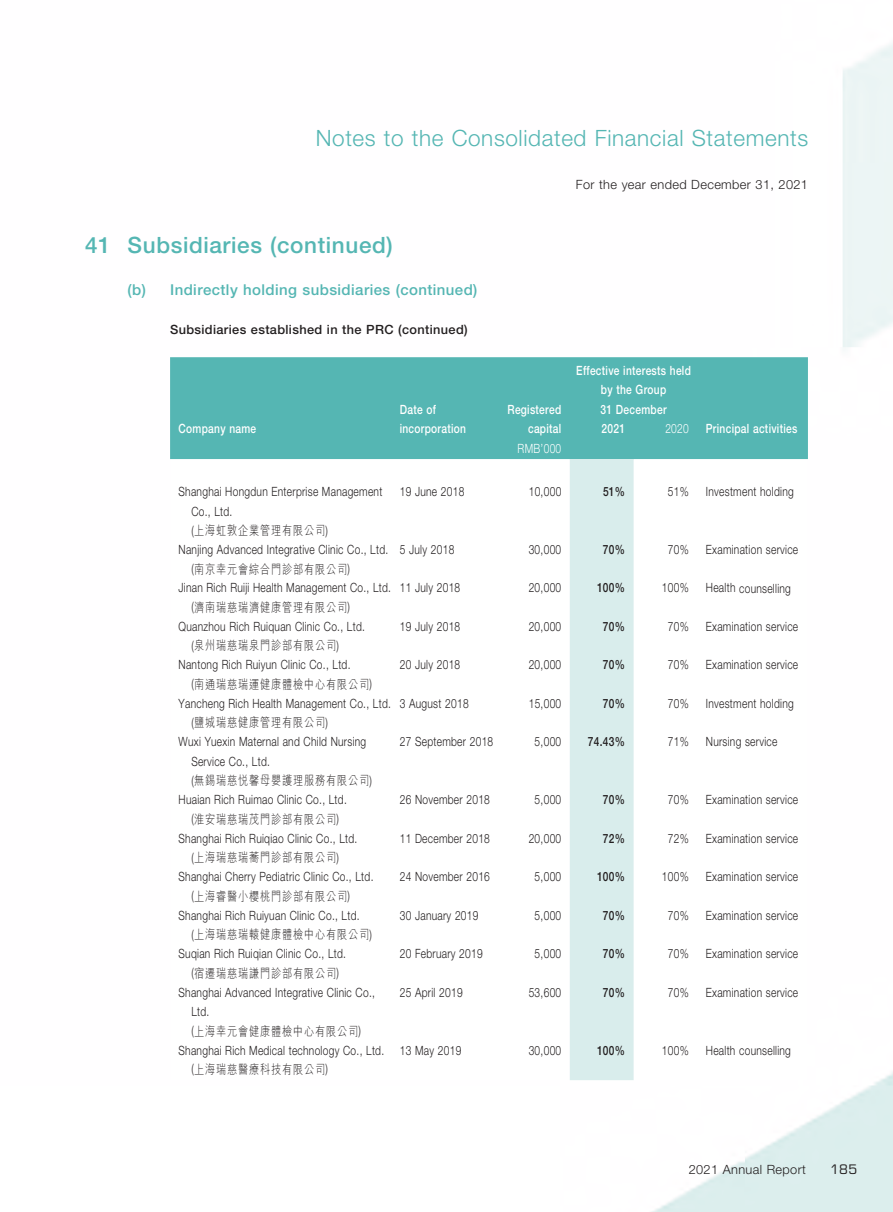
<style>
.page{position:relative;width:893px;height:1212px;background:#fff}
.page>*{position:absolute;margin:0;border:0;box-sizing:border-box;transform-origin:0 0}
.t1{font:300 22.5px "Helvetica Neue LT Std";letter-spacing:.03em;color:#55b6b3}
.t2{font:500 22.5px "Helvetica Neue LT Std";letter-spacing:.03em;color:#55b6b3}
.t3{font:500 15px "Helvetica Neue LT Std";letter-spacing:.03em;color:#55b6b3}
.t4{font:300 12.75px/19.5px "Helvetica Neue LT Std";letter-spacing:.03em;color:#231f20;scale:.8 1}
.t5{font:300 12.75px "M Hei HK";letter-spacing:.08em;color:#231f20;scale:.8 1}
.t6{font:500 12.75px/19.5px "Helvetica Neue LT Std";letter-spacing:.03em;color:#fff;scale:.8 1}
.t7{font:500 12.75px "Helvetica Neue LT Std";letter-spacing:.03em;color:#231f20;scale:.8 1}
.t8{font:300 12.75px "Helvetica Neue LT Std";letter-spacing:.03em;color:#231f20}
.t9{font:500 12.75px "Helvetica Neue LT Std";letter-spacing:.03em;color:#231f20}
.t10{font:300 12.75px "Helvetica Neue LT Std";letter-spacing:.03em;color:#fff;scale:.8 1}
.t11{font:12.75px "Eurostile LT Std";color:#231f20}
.s1{font-family:"Helvetica Neue LT Std"}
</style>
<div class="page">
<div style="left:170px;top:357px;width:638px;height:102px;background:#55b6b3"></div>
<div style="left:570px;top:459px;width:64px;height:621px;background:#d9edec"></div>
<h1 class="t1" style="left:316px;top:124px;width:494px">Notes to the Consolidated Financial Statements</h1>
<p class="t8" style="left:576px;top:177px;width:234px">For the year ended December 31, 2021</p>
<h1 class="t2" style="left:85px;top:231px;width:309px">41 Subsidiaries (continued)</h1>
<p class="t3" style="left:128px;top:280px;width:351px">(b) Indirectly holding subsidiaries (continued)</p>
<p class="t9" style="left:170px;top:321px;width:299px">Subsidiaries established in the PRC (continued)</p>
<p class="t6" style="left:179px;top:419px;width:99px">Company name</p>
<p class="t6" style="left:400px;top:399px;width:84px">Date of incorporation</p>
<p class="t6" style="left:508px;top:399px;width:69px;text-align:right">Registered capital</p>
<p class="t10" style="left:518px;top:440px;width:56px">RMB’000</p>
<p class="t6" style="left:576px;top:360px;width:145px;text-align:center">Effective interests held by the Group</p>
<p class="t6" style="left:601px;top:399px;width:84px">31 December<br>2021</p>
<p class="t10" style="left:665px;top:421px;width:31px">2020</p>
<p class="t6" style="left:706px;top:419px;width:116px">Principal activities</p>
<p class="t4" style="left:191px;top:481px;width:240px;text-indent:-13px">Shanghai Hongdun Enterprise Management<br>Co., Ltd.</p>
<p class="t5" style="left:191px;top:524px;width:172px"><span class="s1">(</span>上海虹敦企業管理有限公司<span class="s1">)</span></p>
<p class="t4" style="left:400px;top:481px;width:82px">19 June 2018</p>
<p class="t4" style="left:529px;top:481px;width:42px">10,000</p>
<p class="t7" style="left:603px;top:484px;width:29px">51%</p>
<p class="t4" style="left:668px;top:481px;width:28px">51%</p>
<p class="t4" style="left:706px;top:481px;width:111px">Investment holding</p>
<p class="t4" style="left:179px;top:539px;width:264px">Nanjing Advanced Integrative Clinic Co., Ltd.</p>
<p class="t5" style="left:191px;top:562px;width:200px"><span class="s1">(</span>南京幸元會綜合門診部有限公司<span class="s1">)</span></p>
<p class="t4" style="left:400px;top:539px;width:70px">5 July 2018</p>
<p class="t4" style="left:529px;top:539px;width:42px">30,000</p>
<p class="t7" style="left:603px;top:542px;width:29px">70%</p>
<p class="t4" style="left:668px;top:539px;width:28px">70%</p>
<p class="t4" style="left:706px;top:539px;width:117px">Examination service</p>
<p class="t4" style="left:179px;top:578px;width:267px">Jinan Rich Ruiji Health Management Co., Ltd.</p>
<p class="t5" style="left:191px;top:601px;width:200px"><span class="s1">(</span>濟南瑞慈瑞濟健康管理有限公司<span class="s1">)</span></p>
<p class="t4" style="left:400px;top:578px;width:77px">11 July 2018</p>
<p class="t4" style="left:529px;top:578px;width:42px">20,000</p>
<p class="t7" style="left:597px;top:580px;width:37px">100%</p>
<p class="t4" style="left:662px;top:578px;width:35px">100%</p>
<p class="t4" style="left:706px;top:578px;width:108px">Health counselling</p>
<p class="t4" style="left:179px;top:616px;width:234px">Quanzhou Rich Ruiquan Clinic Co., Ltd.</p>
<p class="t5" style="left:191px;top:639px;width:186px"><span class="s1">(</span>泉州瑞慈瑞泉門診部有限公司<span class="s1">)</span></p>
<p class="t4" style="left:400px;top:616px;width:77px">19 July 2018</p>
<p class="t4" style="left:529px;top:616px;width:42px">20,000</p>
<p class="t7" style="left:603px;top:619px;width:29px">70%</p>
<p class="t4" style="left:668px;top:616px;width:28px">70%</p>
<p class="t4" style="left:706px;top:616px;width:117px">Examination service</p>
<p class="t4" style="left:179px;top:655px;width:217px">Nantong Rich Ruiyun Clinic Co., Ltd.</p>
<p class="t5" style="left:191px;top:678px;width:227px"><span class="s1">(</span>南通瑞慈瑞運健康體檢中心有限公司<span class="s1">)</span></p>
<p class="t4" style="left:400px;top:655px;width:77px">20 July 2018</p>
<p class="t4" style="left:529px;top:655px;width:42px">20,000</p>
<p class="t7" style="left:603px;top:657px;width:29px">70%</p>
<p class="t4" style="left:668px;top:655px;width:28px">70%</p>
<p class="t4" style="left:706px;top:655px;width:117px">Examination service</p>
<p class="t4" style="left:179px;top:693px;width:267px">Yancheng Rich Health Management Co., Ltd.</p>
<p class="t5" style="left:191px;top:716px;width:172px"><span class="s1">(</span>鹽城瑞慈健康管理有限公司<span class="s1">)</span></p>
<p class="t4" style="left:400px;top:693px;width:88px">3 August 2018</p>
<p class="t4" style="left:529px;top:693px;width:42px">15,000</p>
<p class="t7" style="left:603px;top:696px;width:29px">70%</p>
<p class="t4" style="left:668px;top:693px;width:28px">70%</p>
<p class="t4" style="left:706px;top:693px;width:111px">Investment holding</p>
<p class="t4" style="left:191px;top:732px;width:220px;text-indent:-13px">Wuxi Yuexin Maternal and Child Nursing<br>Service Co., Ltd.</p>
<p class="t5" style="left:191px;top:774px;width:227px"><span class="s1">(</span>無錫瑞慈悅馨母嬰護理服務有限公司<span class="s1">)</span></p>
<p class="t4" style="left:400px;top:732px;width:118px">27 September 2018</p>
<p class="t4" style="left:535px;top:732px;width:35px">5,000</p>
<p class="t7" style="left:588px;top:734px;width:48px">74.43%</p>
<p class="t4" style="left:668px;top:732px;width:28px">71%</p>
<p class="t4" style="left:706px;top:732px;width:91px">Nursing service</p>
<p class="t4" style="left:179px;top:790px;width:212px">Huaian Rich Ruimao Clinic Co., Ltd.</p>
<p class="t5" style="left:191px;top:812px;width:186px"><span class="s1">(</span>淮安瑞慈瑞茂門診部有限公司<span class="s1">)</span></p>
<p class="t4" style="left:400px;top:790px;width:114px">26 November 2018</p>
<p class="t4" style="left:535px;top:790px;width:35px">5,000</p>
<p class="t7" style="left:603px;top:792px;width:29px">70%</p>
<p class="t4" style="left:668px;top:790px;width:28px">70%</p>
<p class="t4" style="left:706px;top:790px;width:117px">Examination service</p>
<p class="t4" style="left:179px;top:828px;width:225px">Shanghai Rich Ruiqiao Clinic Co., Ltd.</p>
<p class="t5" style="left:191px;top:851px;width:186px"><span class="s1">(</span>上海瑞慈瑞蕎門診部有限公司<span class="s1">)</span></p>
<p class="t4" style="left:400px;top:828px;width:114px">11 December 2018</p>
<p class="t4" style="left:529px;top:828px;width:42px">20,000</p>
<p class="t7" style="left:603px;top:830px;width:29px">72%</p>
<p class="t4" style="left:668px;top:828px;width:28px">72%</p>
<p class="t4" style="left:706px;top:828px;width:117px">Examination service</p>
<p class="t4" style="left:179px;top:866px;width:245px">Shanghai Cherry Pediatric Clinic Co., Ltd.</p>
<p class="t5" style="left:191px;top:889px;width:200px"><span class="s1">(</span>上海睿醫小櫻桃門診部有限公司<span class="s1">)</span></p>
<p class="t4" style="left:400px;top:866px;width:114px">24 November 2016</p>
<p class="t4" style="left:535px;top:866px;width:35px">5,000</p>
<p class="t7" style="left:597px;top:869px;width:37px">100%</p>
<p class="t4" style="left:662px;top:866px;width:35px">100%</p>
<p class="t4" style="left:706px;top:866px;width:117px">Examination service</p>
<p class="t4" style="left:179px;top:905px;width:228px">Shanghai Rich Ruiyuan Clinic Co., Ltd.</p>
<p class="t5" style="left:191px;top:928px;width:227px"><span class="s1">(</span>上海瑞慈瑞轅健康體檢中心有限公司<span class="s1">)</span></p>
<p class="t4" style="left:400px;top:905px;width:100px">30 January 2019</p>
<p class="t4" style="left:535px;top:905px;width:35px">5,000</p>
<p class="t7" style="left:603px;top:907px;width:29px">70%</p>
<p class="t4" style="left:668px;top:905px;width:28px">70%</p>
<p class="t4" style="left:706px;top:905px;width:117px">Examination service</p>
<p class="t4" style="left:179px;top:943px;width:211px">Suqian Rich Ruiqian Clinic Co., Ltd.</p>
<p class="t5" style="left:191px;top:966px;width:186px"><span class="s1">(</span>宿遷瑞慈瑞謙門診部有限公司<span class="s1">)</span></p>
<p class="t4" style="left:400px;top:943px;width:105px">20 February 2019</p>
<p class="t4" style="left:535px;top:943px;width:35px">5,000</p>
<p class="t7" style="left:603px;top:946px;width:29px">70%</p>
<p class="t4" style="left:668px;top:943px;width:28px">70%</p>
<p class="t4" style="left:706px;top:943px;width:117px">Examination service</p>
<p class="t4" style="left:191px;top:982px;width:231px;text-indent:-13px">Shanghai Advanced Integrative Clinic Co.,<br>Ltd.</p>
<p class="t5" style="left:191px;top:1024px;width:213px"><span class="s1">(</span>上海幸元會健康體檢中心有限公司<span class="s1">)</span></p>
<p class="t4" style="left:400px;top:982px;width:80px">25 April 2019</p>
<p class="t4" style="left:529px;top:982px;width:42px">53,600</p>
<p class="t7" style="left:603px;top:984px;width:29px">70%</p>
<p class="t4" style="left:668px;top:982px;width:28px">70%</p>
<p class="t4" style="left:706px;top:982px;width:117px">Examination service</p>
<p class="t4" style="left:179px;top:1040px;width:259px">Shanghai Rich Medical technology Co., Ltd.</p>
<p class="t5" style="left:191px;top:1063px;width:172px"><span class="s1">(</span>上海瑞慈醫療科技有限公司<span class="s1">)</span></p>
<p class="t4" style="left:400px;top:1040px;width:79px">13 May 2019</p>
<p class="t4" style="left:529px;top:1040px;width:42px">30,000</p>
<p class="t7" style="left:597px;top:1042px;width:37px">100%</p>
<p class="t4" style="left:662px;top:1040px;width:35px">100%</p>
<p class="t4" style="left:706px;top:1040px;width:108px">Health counselling</p>
<p class="t8" style="left:689px;top:1161px;width:119px">2021 Annual Report</p>
<p class="t11" style="left:830px;top:1161px;width:29px">185</p>
</div>
